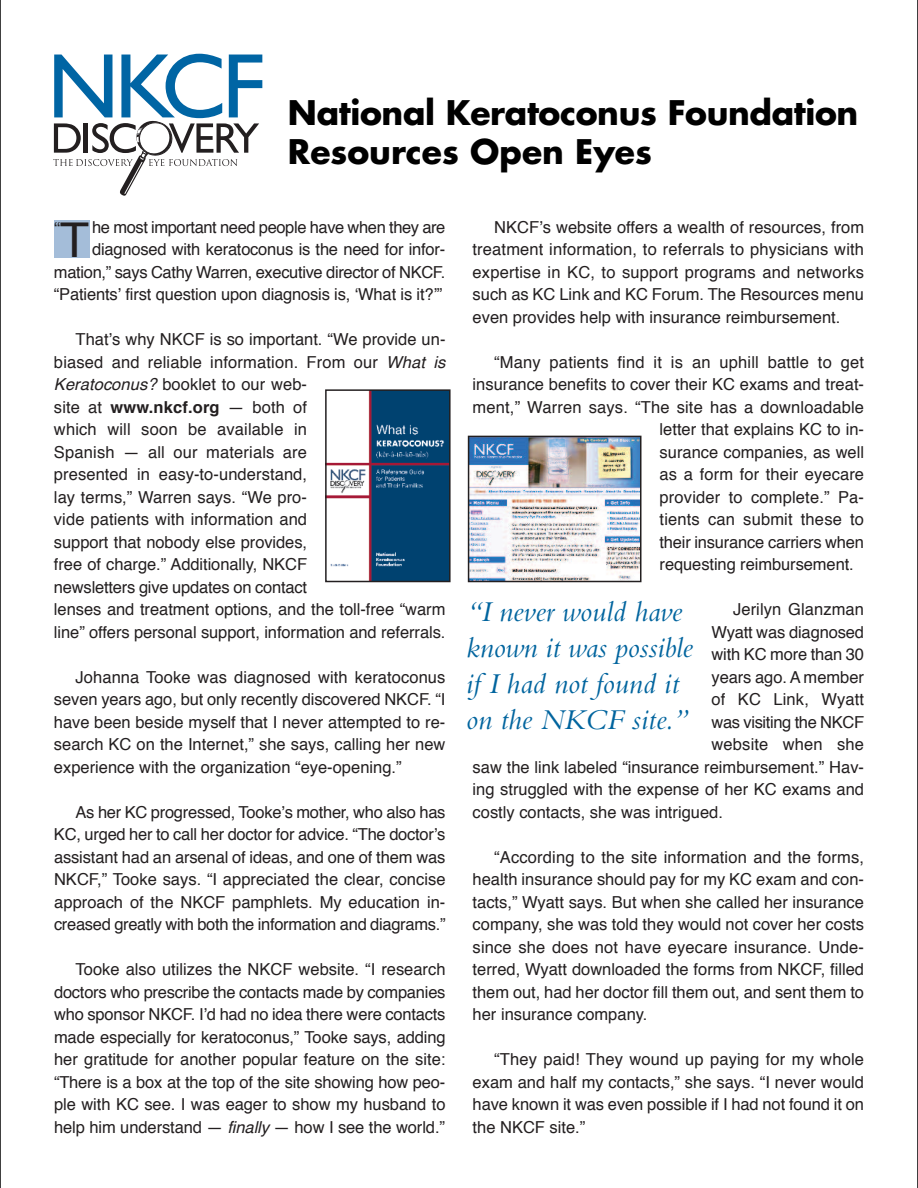
<style>
.page{position:relative;width:918px;height:1188px;background:#fff}
.page>*{position:absolute;margin:0;border:0;box-sizing:border-box;transform-origin:0 0}
.t1{font:48px "Helvetica";color:#231f20}
.t2{font:700 33px/39px "Futura";letter-spacing:-.01em;color:#000}
.t3{font:italic 30px/36px "Bembo";color:#00649e}
.t4{font:18px "Helvetica";color:#231f20}
.t5{font:16.5px/22.5px "Helvetica";color:#231f20;text-align:justify}
.t6{font:16.5px "Helvetica";letter-spacing:-.02em;color:#231f20}
.s1{font-style:italic}
.s2{font-weight:700}
</style>
<div class="page">
<hr style="left:0;top:0;width:1px;height:1188px;background:#000">
<hr style="left:917px;top:0;width:1px;height:1188px;background:#000">
<svg style="left:53px;top:54px;width:209px;height:142px"></svg>
<div style="left:54px;top:221px;width:35px;height:37px;background:#a4bdd9"></div>
<img style="left:471px;top:439px;width:167px;height:140px">
<div style="left:468px;top:436px;width:173px;height:146px;border:2px solid #231f20"></div>
<img style="left:328px;top:392px;width:120px;height:187px">
<div style="left:325px;top:389px;width:126px;height:193px;border:2px solid #231f20"></div>
<h2 class="t2" style="left:288px;top:96px;width:572px">National Keratoconus Foundation<br>Resources Open Eyes</h2>
<p class="t5" style="left:54px;top:217px;width:393px;text-align:right">he most important need people have when they are diagnosed with keratoconus is the need for infor&shy;mation,” says Cathy Warren, executive director of NKCF. “Patients’ first question upon diagnosis is, ‘What is it?’”</p>
<p class="t5" style="left:54px;top:330px;width:393px;text-align:left;text-indent:22px">That’s why NKCF is so important. “We provide un&shy;biased and reliable information. From our <span class="s1">What is Keratoconus?</span> booklet to our web-<br>site at <span class="s2">www.nkcf.org</span> — both of<br>which will soon be available in<br>Spanish — all our materials are<br>presented in easy-to-understand,<br>lay terms,” Warren says. “We pro-<br>vide patients with information and<br>support that nobody else provides,<br>free of charge.” Additionally, NKCF<br>newsletters give updates on contact<br>lenses and treatment options, and the toll-free “warm line” offers personal support, information and referrals.</p>
<p class="t5" style="left:54px;top:667px;width:393px;text-indent:22px">Johanna Tooke was diagnosed with keratoconus seven years ago, but only recently discovered NKCF. “I have been beside myself that I never attempted to re&shy;search KC on the Internet,” she says, calling her new experience with the organization “eye-opening.”</p>
<p class="t5" style="left:54px;top:802px;width:393px;text-indent:22px">As her KC progressed, Tooke’s mother, who also has KC, urged her to call her doctor for advice. “The doctor’s assistant had an arsenal of ideas, and one of them was NKCF,” Tooke says. “I appreciated the clear, concise approach of the NKCF pamphlets. My education in&shy;creased greatly with both the information and diagrams.”</p>
<p class="t5" style="left:54px;top:960px;width:393px;text-indent:22px">Tooke also utilizes the NKCF website. “I research doctors who prescribe the contacts made by companies who sponsor NKCF. I’d had no idea there were contacts made especially for keratoconus,” Tooke says, adding her gratitude for another popular feature on the site: “There is a box at the top of the site showing how peo&shy;ple with KC see. I was eager to show my husband to help him understand — <span class="s1">finally</span> — how I see the world.”</p>
<p class="t4" style="left:54px;top:221px;width:7px">“</p>
<h1 class="t1" style="left:60px;top:220px;width:31px">T</h1>
<p class="t5" style="left:473px;top:217px;width:393px;text-indent:22px">NKCF’s website offers a wealth of resources, from treatment information, to referrals to physicians with expertise in KC, to support programs and networks such as KC Link and KC Forum. The Resources menu even provides help with insurance reimbursement.</p>
<p class="t5" style="left:494px;top:352px;width:371px">“Many patients find it is an uphill battle to get</p>
<p class="t5" style="left:473px;top:375px;width:393px">insurance benefits to cover their KC exams and treat-</p>
<p class="t5" style="left:473px;top:397px;width:393px">ment,” Warren says. “The site has a downloadable</p>
<p class="t5" style="left:660px;top:420px;width:206px">letter that explains KC to in-</p>
<p class="t5" style="left:660px;top:442px;width:206px">surance companies, as well</p>
<p class="t5" style="left:660px;top:465px;width:206px">as a form for their eyecare</p>
<p class="t5" style="left:660px;top:487px;width:206px">provider to complete.” Pa-</p>
<p class="t5" style="left:660px;top:510px;width:206px">tients can submit these to</p>
<p class="t5" style="left:660px;top:532px;width:206px">their insurance carriers when</p>
<p class="t5" style="left:660px;top:555px;width:196px">requesting reimbursement.</p>
<p class="t5" style="left:733px;top:600px;width:132px">Jerilyn Glanzman</p>
<p class="t5" style="left:712px;top:622px;width:154px">Wyatt was diagnosed</p>
<p class="t5" style="left:712px;top:645px;width:154px">with KC more than 30</p>
<p class="t5" style="left:712px;top:667px;width:154px">years ago. A member</p>
<p class="t5" style="left:712px;top:690px;width:154px">of KC Link, Wyatt</p>
<p class="t6" style="left:712px;top:715px;width:154px">was visiting the NKCF</p>
<p class="t5" style="left:712px;top:735px;width:154px">website when she</p>
<p class="t5" style="left:473px;top:757px;width:393px">saw the link labeled “insurance reimbursement.” Hav-</p>
<p class="t5" style="left:473px;top:780px;width:393px">ing struggled with the expense of her KC exams and</p>
<p class="t5" style="left:473px;top:802px;width:252px">costly contacts, she was intrigued.</p>
<p class="t5" style="left:473px;top:847px;width:393px;text-indent:22px">“According to the site information and the forms, health insurance should pay for my KC exam and con&shy;tacts,” Wyatt says. But when she called her insurance company, she was told they would not cover her costs since she does not have eyecare insurance. Unde&shy;terred, Wyatt downloaded the forms from NKCF, filled them out, had her doctor fill them out, and sent them to her insurance company.</p>
<p class="t5" style="left:473px;top:1050px;width:393px;text-indent:22px">“They paid! They wound up paying for my whole exam and half my contacts,” she says. “I never would have known it was even possible if I had not found it on the NKCF site.”</p>
<h3 class="t3" style="left:466px;top:596px;width:228px">“I never would have known it was possible if I had not found it on the NKCF site.”</h3>
</div>
